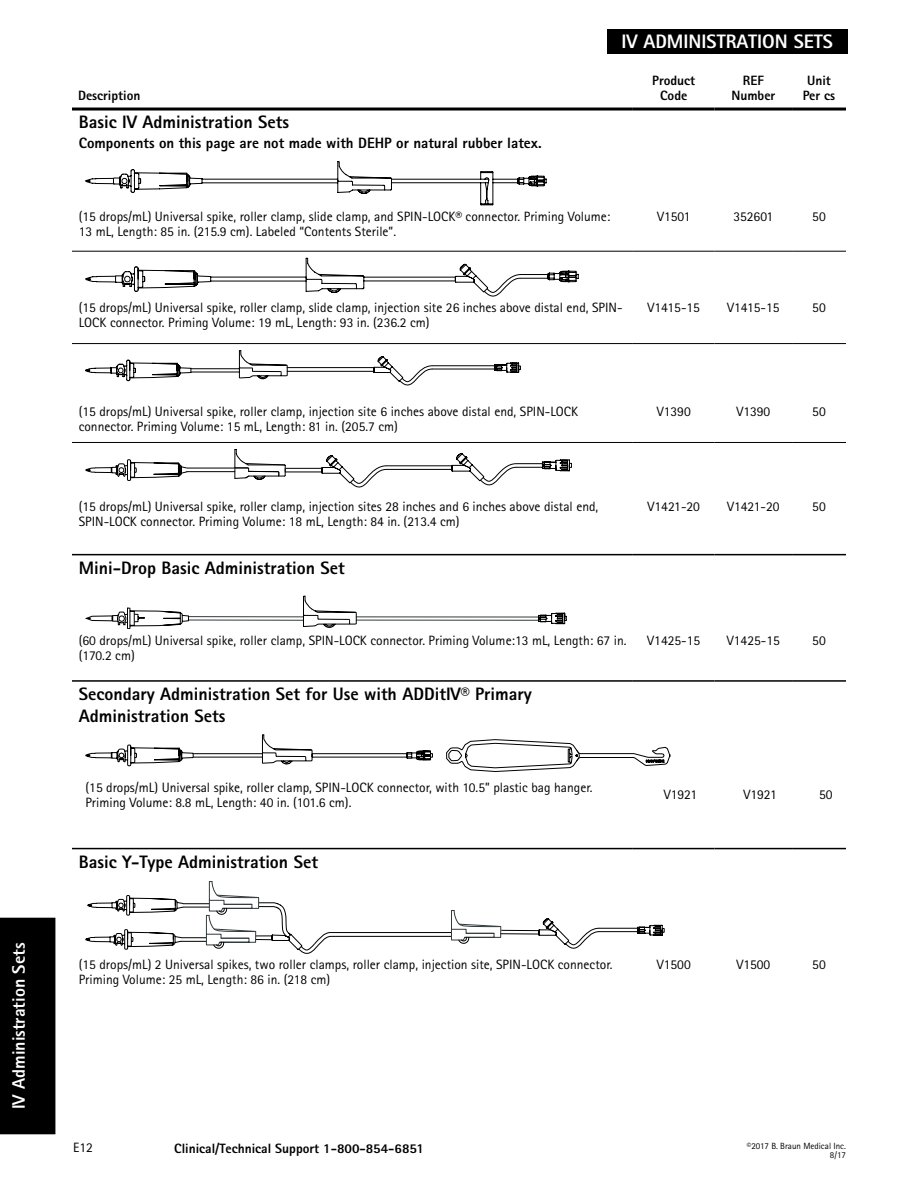
<style>
.page{position:relative;width:918px;height:1188px;background:#fff}
.page>*{position:absolute;margin:0;border:0;box-sizing:border-box;transform-origin:0 0}
.t1{font:800 19.5px "Rotis Sans Serif Pro";color:#fff}
.t2{font:800 18px/21.6px "Rotis Sans Serif Pro";color:#000}
.t3{font:800 18px "Rotis Sans Serif Pro";color:#fff}
.t4{font:800 15px "Rotis Sans Serif Pro";color:#000}
.t5{font:13.5px/15px "Rotis Sans Serif Pro";color:#000}
.t6{font:800 13.5px/15px "Rotis Sans Serif Pro";color:#000;text-align:center}
.t7{font:9px/9px "Rotis Sans Serif Pro";color:#000;text-align:right}
</style>
<div class="page">
<div style="left:0;top:918px;width:55px;height:216px;background:#000"></div>
<div style="left:607px;top:30px;width:241px;height:24px;background:#000"></div>
<hr style="left:72px;top:108px;width:561px;height:3px;background:#000">
<hr style="left:633px;top:108px;width:82px;height:3px;background:#000">
<hr style="left:715px;top:108px;width:77px;height:3px;background:#000">
<hr style="left:792px;top:108px;width:54px;height:3px;background:#000">
<hr style="left:72px;top:554px;width:561px;height:1px;background:#000">
<hr style="left:633px;top:554px;width:82px;height:1px;background:#000">
<hr style="left:715px;top:554px;width:77px;height:1px;background:#000">
<hr style="left:792px;top:554px;width:54px;height:1px;background:#000">
<hr style="left:72px;top:680px;width:561px;height:2px;background:#000">
<hr style="left:633px;top:680px;width:82px;height:2px;background:#000">
<hr style="left:715px;top:680px;width:77px;height:2px;background:#000">
<hr style="left:792px;top:680px;width:54px;height:2px;background:#000">
<hr style="left:72px;top:848px;width:561px;height:1px;background:#000">
<hr style="left:633px;top:848px;width:82px;height:1px;background:#000">
<hr style="left:715px;top:848px;width:77px;height:1px;background:#000">
<hr style="left:792px;top:848px;width:54px;height:1px;background:#000">
<hr style="left:72px;top:251px;width:561px;height:1px;background:#000">
<hr style="left:633px;top:251px;width:82px;height:1px;background:#000">
<hr style="left:715px;top:251px;width:77px;height:1px;background:#000">
<hr style="left:792px;top:251px;width:54px;height:1px;background:#000">
<hr style="left:72px;top:343px;width:561px;height:1px;background:#000">
<hr style="left:633px;top:343px;width:82px;height:1px;background:#000">
<hr style="left:715px;top:343px;width:77px;height:1px;background:#000">
<hr style="left:792px;top:343px;width:54px;height:1px;background:#000">
<hr style="left:72px;top:442px;width:561px;height:1px;background:#000">
<hr style="left:633px;top:442px;width:82px;height:1px;background:#000">
<hr style="left:715px;top:442px;width:77px;height:1px;background:#000">
<hr style="left:792px;top:442px;width:54px;height:1px;background:#000">
<svg style="left:86px;top:161px;width:460px;height:44px"></svg>
<svg style="left:86px;top:258px;width:493px;height:38px"></svg>
<svg style="left:86px;top:350px;width:202px;height:31px"></svg>
<hr style="left:287px;top:371px;width:87px;height:1px;background:#000">
<hr style="left:287px;top:367px;width:87px;height:1px;background:#000">
<svg style="left:373px;top:356px;width:148px;height:29px"></svg>
<svg style="left:234px;top:449px;width:52px;height:31px"></svg>
<hr style="left:187px;top:468px;width:48px;height:1px;background:#000">
<hr style="left:186px;top:471px;width:49px;height:1px;background:#000">
<svg style="left:86px;top:459px;width:102px;height:22px"></svg>
<hr style="left:386px;top:469px;width:66px;height:1px;background:#000">
<hr style="left:386px;top:466px;width:66px;height:1px;background:#000">
<hr style="left:286px;top:472px;width:36px;height:1px;background:#000">
<hr style="left:286px;top:468px;width:36px;height:1px;background:#000">
<svg style="left:321px;top:455px;width:66px;height:32px"></svg>
<svg style="left:451px;top:453px;width:121px;height:33px"></svg>
<hr style="left:356px;top:616px;width:183px;height:1px;background:#343b3c">
<hr style="left:356px;top:620px;width:183px;height:1px;background:#343b3c">
<hr style="left:189px;top:616px;width:114px;height:1px;background:#343b3c">
<hr style="left:189px;top:620px;width:114px;height:1px;background:#343b3c">
<svg style="left:86px;top:607px;width:103px;height:22px"></svg>
<svg style="left:303px;top:596px;width:54px;height:32px"></svg>
<svg style="left:538px;top:613px;width:29px;height:11px"></svg>
<svg style="left:85px;top:734px;width:585px;height:38px"></svg>
<svg style="left:86px;top:881px;width:415px;height:73px"></svg>
<hr style="left:500px;top:933px;width:38px;height:1px;background:#000">
<hr style="left:501px;top:930px;width:38px;height:1px;background:#000">
<svg style="left:538px;top:918px;width:126px;height:31px"></svg>
<h2 class="t3" style="left:7px;top:1109px;width:168px;rotate:-90deg">IV Administration Sets</h2>
<p class="t6" style="left:78px;top:88px;width:64px">Description</p>
<h2 class="t2" style="left:79px;top:111px;width:212px">Basic IV Administration Sets</h2>
<p class="t4" style="left:79px;top:134px;width:464px">Components on this page are not made with DEHP or natural rubber latex.</p>
<h1 class="t1" style="left:621px;top:29px;width:213px">IV ADMINISTRATION SETS</h1>
<p class="t6" style="left:652px;top:73px;width:44px">Product<br>Code</p>
<p class="t6" style="left:731px;top:73px;width:46px">REF<br>Number</p>
<p class="t6" style="left:803px;top:73px;width:34px">Unit<br>Per cs</p>
<p class="t5" style="left:79px;top:209px;width:533px">(15 drops/mL) Universal spike, roller clamp, slide clamp, and SPIN-LOCK® connector. Priming Volume:<br>13 mL, Length: 85 in. (215.9 cm). Labeled “Contents Sterile”.</p>
<p class="t5" style="left:657px;top:209px;width:35px">V1501</p>
<p class="t5" style="left:733px;top:209px;width:42px">352601</p>
<p class="t5" style="left:812px;top:209px;width:15px">50</p>
<p class="t5" style="left:79px;top:300px;width:545px">(15 drops/mL) Universal spike, roller clamp, slide clamp, injection site 26 inches above distal end, SPIN-<br>LOCK connector. Priming Volume: 19 mL, Length: 93 in. (236.2 cm)</p>
<p class="t5" style="left:648px;top:300px;width:54px">V1415-15</p>
<p class="t5" style="left:727px;top:300px;width:54px">V1415-15</p>
<p class="t5" style="left:812px;top:300px;width:15px">50</p>
<p class="t5" style="left:79px;top:404px;width:501px">(15 drops/mL) Universal spike, roller clamp, injection site 6 inches above distal end, SPIN-LOCK connector. Priming Volume: 15 mL, Length: 81 in. (205.7 cm)</p>
<p class="t5" style="left:657px;top:404px;width:36px">V1390</p>
<p class="t5" style="left:736px;top:404px;width:36px">V1390</p>
<p class="t5" style="left:812px;top:404px;width:15px">50</p>
<p class="t5" style="left:79px;top:499px;width:521px">(15 drops/mL) Universal spike, roller clamp, injection sites 28 inches and 6 inches above distal end,<br>SPIN-LOCK connector. Priming Volume: 18 mL, Length: 84 in. (213.4 cm)</p>
<p class="t5" style="left:648px;top:499px;width:54px">V1421-20</p>
<p class="t5" style="left:727px;top:499px;width:54px">V1421-20</p>
<p class="t5" style="left:812px;top:499px;width:15px">50</p>
<h2 class="t2" style="left:79px;top:557px;width:267px">Mini-Drop Basic Administration Set</h2>
<p class="t5" style="left:79px;top:633px;width:549px">(60 drops/mL) Universal spike, roller clamp, SPIN-LOCK connector. Priming Volume:13 mL, Length: 67 in. (170.2 cm)</p>
<p class="t5" style="left:647px;top:633px;width:55px">V1425-15</p>
<p class="t5" style="left:727px;top:633px;width:55px">V1425-15</p>
<p class="t5" style="left:812px;top:633px;width:15px">50</p>
<h2 class="t2" style="left:79px;top:683px;width:455px">Secondary Administration Set for Use with ADDitIV® Primary<br>Administration Sets</h2>
<p class="t5" style="left:86px;top:780px;width:509px">(15 drops/mL) Universal spike, roller clamp, SPIN-LOCK connector, with 10.5” plastic bag hanger.<br>Priming Volume: 8.8 mL, Length: 40 in. (101.6 cm).</p>
<p class="t5" style="left:664px;top:787px;width:35px">V1921</p>
<p class="t5" style="left:743px;top:787px;width:35px">V1921</p>
<p class="t5" style="left:819px;top:787px;width:15px">50</p>
<h2 class="t2" style="left:79px;top:851px;width:241px">Basic Y-Type Administration Set</h2>
<p class="t5" style="left:79px;top:957px;width:535px">(15 drops/mL) 2 Universal spikes, two roller clamps, roller clamp, injection site, SPIN-LOCK connector.<br>Priming Volume: 25 mL, Length: 86 in. (218 cm)</p>
<p class="t5" style="left:657px;top:957px;width:36px">V1500</p>
<p class="t5" style="left:736px;top:957px;width:36px">V1500</p>
<p class="t5" style="left:812px;top:957px;width:15px">50</p>
<p class="t5" style="left:73px;top:1140px;width:21px">E12</p>
<p class="t6" style="left:174px;top:1141px;width:251px">Clinical/Technical Support 1-800-854-6851</p>
<p class="t7" style="left:747px;top:1142px;width:101px">©2017 B. Braun Medical Inc.<br>8/17</p>
</div>
